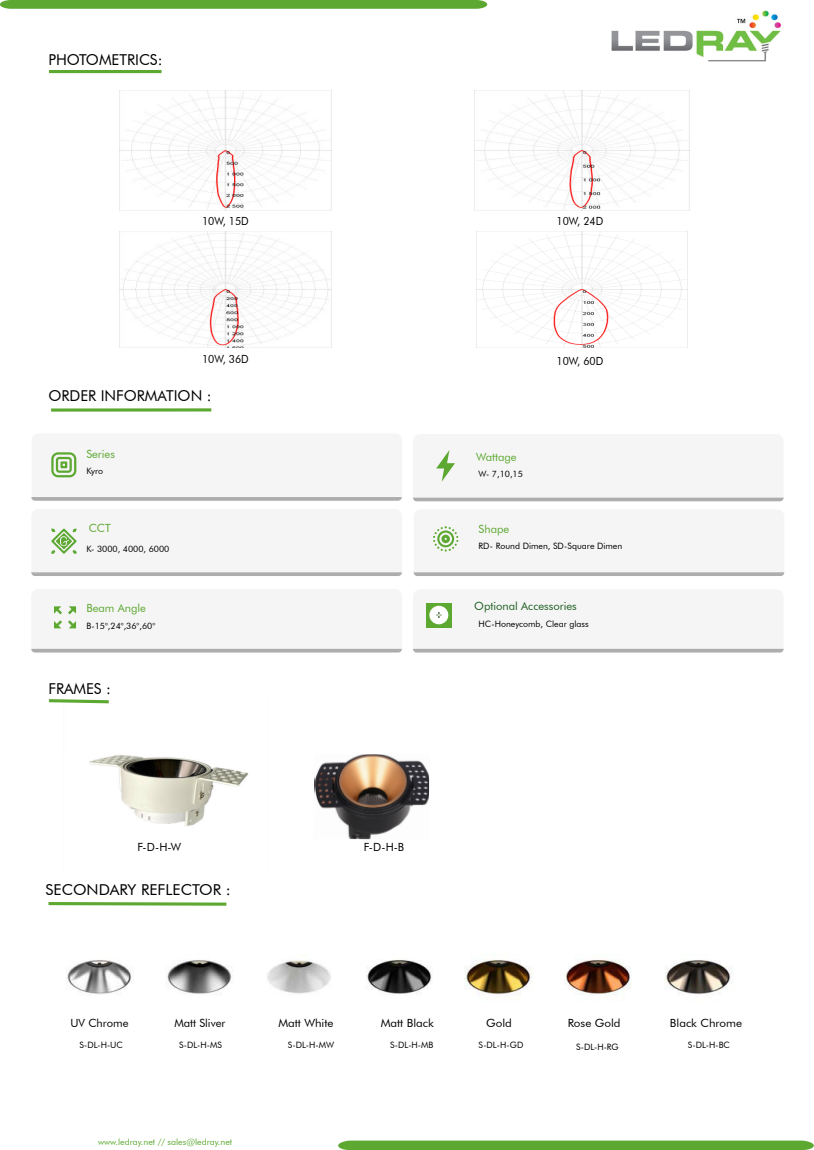
<style>
.page{position:relative;width:814px;height:1150px;background:#fff}
.page>*{position:absolute;margin:0;border:0;box-sizing:border-box;transform-origin:0 0}
.t1{font:15px "Futura BT";color:#000}
.t2{font:15px "Futura BT";color:#000;scale:1.04 1}
.t3{font:11.25px "Futura BT";color:#000;scale:1.04 1}
.t4{font:11.25px "Futura BT";color:#000}
.t5{font:11.25px "Futura BT";color:#5ca831}
.t6{font:11.25px "Futura BT";color:#000;scale:.93 1}
.t7{font:11.25px "Futura BT";color:#1d5e20}
.t8{font:8.75px "Futura BT";color:#000}
.t9{font:8.75px "Futura BT";color:#5ca831}
</style>
<div class="page">
<img style="left:89px;top:754px;width:159px;height:72px">
<svg style="left:31px;top:452px;width:371px;height:49px"></svg>
<svg style="left:51px;top:408px;width:160px;height:4px"></svg>
<svg style="left:413px;top:450px;width:370px;height:51px"></svg>
<svg style="left:31px;top:528px;width:371px;height:48px"></svg>
<svg style="left:413px;top:526px;width:370px;height:50px"></svg>
<svg style="left:31px;top:606px;width:370px;height:47px"></svg>
<svg style="left:48px;top:699px;width:61px;height:5px"></svg>
<hr style="left:49px;top:70px;width:112px;height:3px;background:#5ca831">
<img style="left:120px;top:91px;width:211px;height:119px">
<img style="left:474px;top:91px;width:215px;height:119px">
<img style="left:120px;top:232px;width:211px;height:115px">
<img style="left:476px;top:232px;width:211px;height:115px">
<svg style="left:0;top:0;width:487px;height:9px;background:#61aa37"></svg>
<div style="left:338px;top:1141px;width:475px;height:9px;background:#5ca831"></div>
<img style="left:611px;top:10px;width:170px;height:52px">
<svg style="left:413px;top:603px;width:370px;height:50px"></svg>
<img style="left:66px;top:960px;width:66px;height:35px">
<img style="left:664px;top:960px;width:69px;height:34px">
<img style="left:366px;top:959px;width:66px;height:35px">
<img style="left:167px;top:960px;width:164px;height:34px">
<img style="left:234px;top:960px;width:30px;height:34px">
<img style="left:464px;top:959px;width:167px;height:37px">
<img style="left:533px;top:959px;width:30px;height:37px">
<img style="left:314px;top:754px;width:115px;height:85px">
<svg style="left:48px;top:902px;width:179px;height:4px"></svg>
<h1 class="t1" style="left:48px;top:53px;width:116px">PHOTOMETRICS:</h1>
<p class="t6" style="left:202px;top:217px;width:52px">10W, 15D</p>
<p class="t6" style="left:556px;top:217px;width:52px">10W, 24D</p>
<p class="t6" style="left:202px;top:355px;width:52px">10W, 36D</p>
<p class="t6" style="left:556px;top:356px;width:52px">10W, 60D</p>
<h1 class="t1" style="left:48px;top:390px;width:164px">ORDER INFORMATION :</h1>
<p class="t5" style="left:86px;top:449px;width:30px">Series</p>
<p class="t8" style="left:86px;top:467px;width:18px">Kyro</p>
<p class="t5" style="left:89px;top:523px;width:24px">CCT</p>
<p class="t8" style="left:86px;top:545px;width:84px">K- 3000, 4000, 6000</p>
<p class="t5" style="left:86px;top:604px;width:61px">Beam Angle</p>
<p class="t8" style="left:86px;top:622px;width:70px">B-15°,24°,36°,60°</p>
<h1 class="t1" style="left:48px;top:683px;width:64px">FRAMES :</h1>
<p class="t4" style="left:137px;top:842px;width:45px">F-D-H-W</p>
<p class="t4" style="left:363px;top:842px;width:42px">F-D-H-B</p>
<h1 class="t2" style="left:46px;top:883px;width:179px">SECONDARY REFLECTOR :</h1>
<p class="t5" style="left:476px;top:453px;width:42px">Wattage</p>
<p class="t8" style="left:478px;top:470px;width:46px">W- 7,10,15</p>
<p class="t5" style="left:478px;top:524px;width:32px">Shape</p>
<p class="t8" style="left:478px;top:542px;width:145px">RD- Round Dimen, SD-Square Dimen</p>
<p class="t7" style="left:474px;top:601px;width:104px">Optional Accessories</p>
<p class="t8" style="left:478px;top:620px;width:111px">HC-Honeycomb, Clear glass</p>
<p class="t4" style="left:70px;top:1018px;width:60px">UV Chrome</p>
<p class="t8" style="left:79px;top:1041px;width:45px">S-DL-H-UC</p>
<p class="t4" style="left:174px;top:1018px;width:52px">Matt Sliver</p>
<p class="t3" style="left:278px;top:1018px;width:54px">Matt White</p>
<p class="t3" style="left:380px;top:1018px;width:52px">Matt Black</p>
<p class="t3" style="left:486px;top:1018px;width:26px">Gold</p>
<p class="t3" style="left:567px;top:1018px;width:52px">Rose Gold</p>
<p class="t3" style="left:669px;top:1018px;width:71px">Black Chrome</p>
<p class="t8" style="left:179px;top:1041px;width:44px">S-DL-H-MS</p>
<p class="t8" style="left:390px;top:1041px;width:45px">S-DL-H-MB</p>
<p class="t8" style="left:478px;top:1041px;width:46px">S-DL-H-GD</p>
<p class="t8" style="left:575px;top:1043px;width:44px">S-DL-H-RG</p>
<p class="t8" style="left:687px;top:1041px;width:44px">S-DL-H-BC</p>
<p class="t8" style="left:287px;top:1041px;width:48px">S-DL-H-MW</p>
<p class="t9" style="left:98px;top:1139px;width:135px">www.ledray.net // sales@ledray.net</p>
</div>
